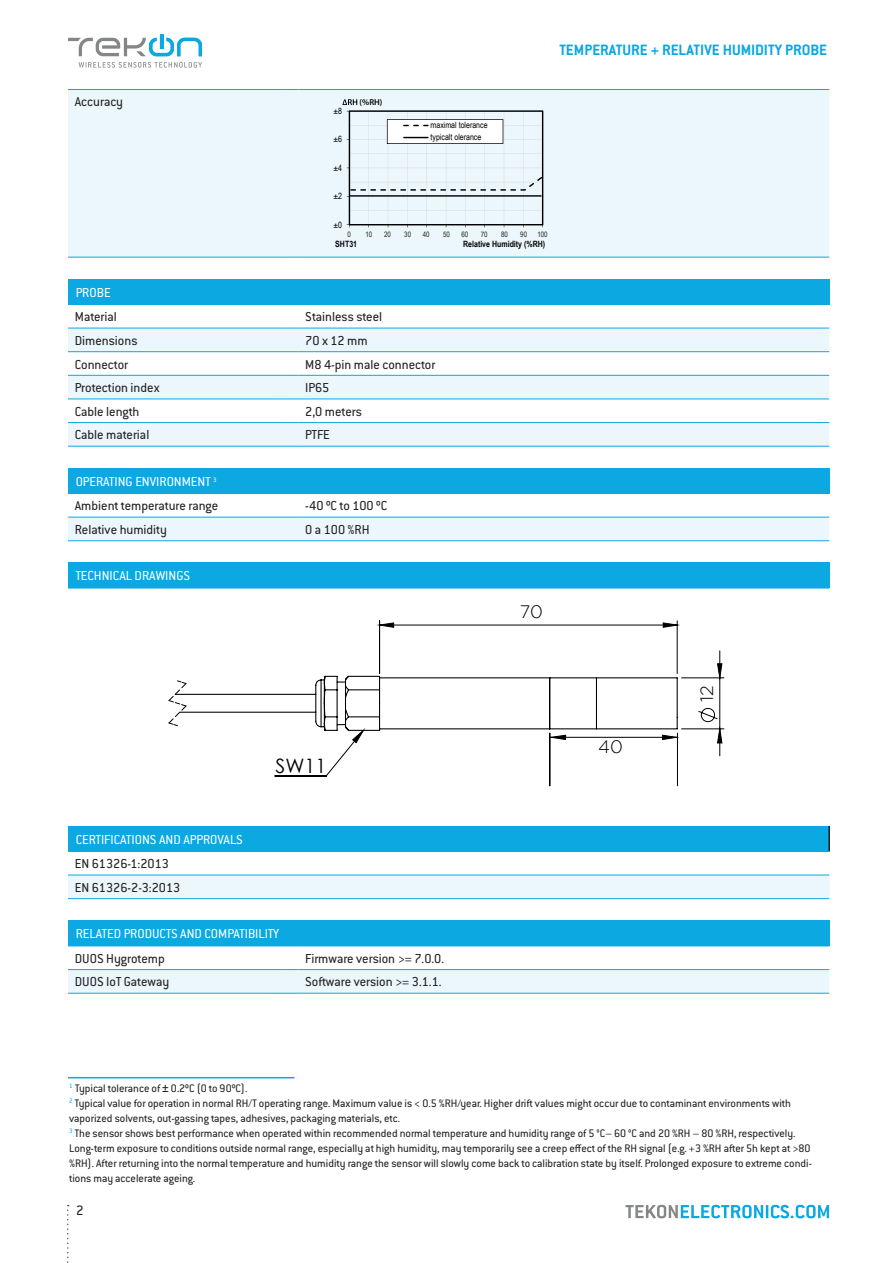
<style>
.page{position:relative;width:893px;height:1263px;background:#fff}
.page>*{position:absolute;margin:0;border:0;box-sizing:border-box;transform-origin:0 0}
.t1{font:19.8px "Century Gothic";color:#000}
.t2{font:300 18px "Gotham";color:#000001}
.t3{font:700 16.5px "Conduit ITC Pro";color:#0ba8e1}
.t4{font:15px "Conduit ITC Pro";color:#231f20}
.t5{font:14.25px "Conduit ITC Pro";color:#231f20}
.t6{font:14.25px "Conduit ITC Pro";color:#fff}
.t7{font:12px/15px "Conduit ITC Pro";color:#231f20}
.t8{font:8.7px/12px "Arial Narrow";color:#000}
.t9{font:700 8.7px "Arial Narrow";color:#000}
.t10{font:600 8.55px "Myriad Pro";color:#000}
.t11{font:7.5px "Arial Narrow";color:#231f20}
.s1{font-family:"Arial"}
</style>
<div class="page">
<svg style="left:625px;top:1205px;width:204px;height:13px"></svg>
<svg style="left:67px;top:1205px;width:2px;height:58px"></svg>
<svg style="left:68px;top:34px;width:134px;height:22px"></svg>
<svg style="left:79px;top:62px;width:123px;height:6px"></svg>
<div style="left:68px;top:90px;width:761px;height:167px;background:#ebf7fc"></div>
<hr style="left:68px;top:89px;width:215px;height:1px;background:#0ba8e1">
<hr style="left:68px;top:257px;width:215px;height:1px;background:#0ba8e1">
<svg style="left:283px;top:89px;width:15px;height:1px"></svg>
<svg style="left:283px;top:257px;width:15px;height:1px"></svg>
<hr style="left:298px;top:89px;width:531px;height:1px;background:#0ba8e1">
<hr style="left:298px;top:257px;width:531px;height:1px;background:#0ba8e1">
<div style="left:68px;top:279px;width:761px;height:25px;background:#0ba8e1"></div>
<svg style="left:68px;top:329px;width:761px;height:70px;fill:#ebf7fc"></svg>
<hr style="left:68px;top:304px;width:215px;height:1px;background:#0ba8e1">
<hr style="left:68px;top:375px;width:215px;height:1px;background:#0ba8e1">
<hr style="left:68px;top:399px;width:215px;height:1px;background:#0ba8e1">
<svg style="left:283px;top:304px;width:15px;height:1px"></svg>
<svg style="left:283px;top:375px;width:15px;height:1px"></svg>
<svg style="left:283px;top:399px;width:15px;height:1px"></svg>
<svg style="left:68px;top:422px;width:761px;height:25px;background:#e4f3fa"></svg>
<hr style="left:298px;top:304px;width:531px;height:1px;background:#0ba8e1">
<hr style="left:298px;top:375px;width:531px;height:1px;background:#0ba8e1">
<hr style="left:298px;top:399px;width:531px;height:1px;background:#0ba8e1">
<hr style="left:298px;top:422px;width:531px;height:1px;background:#0ba8e1">
<hr style="left:298px;top:446px;width:531px;height:1px;background:#0ba8e1">
<hr style="left:68px;top:328px;width:215px;height:1px;background:#0ba8e1">
<hr style="left:68px;top:351px;width:215px;height:1px;background:#0ba8e1">
<svg style="left:283px;top:328px;width:15px;height:1px"></svg>
<svg style="left:283px;top:351px;width:15px;height:1px"></svg>
<hr style="left:298px;top:328px;width:531px;height:1px;background:#0ba8e1">
<hr style="left:298px;top:351px;width:531px;height:1px;background:#0ba8e1">
<div style="left:68px;top:468px;width:761px;height:25px;background:#0ba8e1"></div>
<hr style="left:68px;top:493px;width:215px;height:1px;background:#0ba8e1">
<svg style="left:283px;top:493px;width:15px;height:1px"></svg>
<hr style="left:298px;top:493px;width:531px;height:1px;background:#0ba8e1">
<div style="left:68px;top:517px;width:761px;height:24px;background:#ebf7fc"></div>
<hr style="left:298px;top:517px;width:531px;height:1px;background:#0ba8e1">
<div style="left:68px;top:562px;width:761px;height:26px;background:#0ba8e1"></div>
<hr style="left:68px;top:588px;width:761px;height:1px;background:#0ba8e1">
<div style="left:68px;top:826px;width:761px;height:25px;background:#0ba8e1"></div>
<div style="left:68px;top:875px;width:761px;height:24px;background:#ebf7fc"></div>
<hr style="left:828px;top:826px;width:2px;height:25px;background:#231f20">
<hr style="left:68px;top:851px;width:762px;height:1px;background:#0ba8e1">
<hr style="left:68px;top:898px;width:761px;height:1px;background:#0ba8e1">
<hr style="left:68px;top:875px;width:761px;height:1px;background:#0ba8e1">
<div style="left:68px;top:920px;width:761px;height:26px;background:#0ba8e1"></div>
<hr style="left:68px;top:946px;width:215px;height:1px;background:#0ba8e1">
<svg style="left:283px;top:946px;width:15px;height:1px"></svg>
<hr style="left:298px;top:946px;width:531px;height:1px;background:#0ba8e1">
<svg style="left:68px;top:969px;width:761px;height:25px;background:#def2fa"></svg>
<hr style="left:298px;top:969px;width:531px;height:1px;background:#0ba8e1">
<svg style="left:274px;top:620px;width:451px;height:157px"></svg>
<svg style="left:380px;top:623px;width:297px;height:4px"></svg>
<svg style="left:697px;top:664px;width:25px;height:79px"></svg>
<hr style="left:549px;top:733px;width:1px;height:53px;background:#000">
<hr style="left:677px;top:733px;width:1px;height:53px;background:#000">
<svg style="left:168px;top:675px;width:510px;height:68px"></svg>
<svg style="left:330px;top:95px;width:224px;height:159px;background:#e3eef2"></svg>
<hr style="left:68px;top:1077px;width:226px;height:1px;background:#0ba8e1">
<h3 class="t3" style="left:559px;top:40px;width:269px">TEMPERATURE + RELATIVE HUMIDITY PROBE</h3>
<p class="t5" style="left:75px;top:94px;width:50px">Accuracy</p>
<p class="t8" style="left:333px;top:105px;width:10px">±8</p>
<p class="t8" style="left:333px;top:133px;width:10px">±6</p>
<p class="t8" style="left:333px;top:161px;width:10px">±4</p>
<p class="t8" style="left:333px;top:190px;width:10px">±2</p>
<p class="t8" style="left:333px;top:218px;width:10px">±0</p>
<p class="t10" style="left:360px;top:97px;width:24px">(%RH)</p>
<p class="t8" style="left:431px;top:119px;width:59px">maximal tolerance typicalt olerance</p>
<p class="t11" style="left:348px;top:228px;width:5px">0</p>
<p class="t11" style="left:365px;top:228px;width:8px">10</p>
<p class="t11" style="left:384px;top:228px;width:8px">20</p>
<p class="t11" style="left:404px;top:228px;width:8px">30</p>
<p class="t11" style="left:423px;top:228px;width:8px">40</p>
<p class="t11" style="left:443px;top:228px;width:8px">50</p>
<p class="t11" style="left:461px;top:228px;width:8px">60</p>
<p class="t11" style="left:481px;top:228px;width:8px">70</p>
<p class="t11" style="left:501px;top:228px;width:8px">80</p>
<p class="t11" style="left:520px;top:228px;width:8px">90</p>
<p class="t11" style="left:537px;top:228px;width:12px">100</p>
<p class="t9" style="left:335px;top:238px;width:23px">SHT31</p>
<p class="t9" style="left:463px;top:237px;width:83px">Relative Humidity (%RH)</p>
<p class="t6" style="left:76px;top:284px;width:36px">PROBE</p>
<p class="t5" style="left:75px;top:309px;width:44px">Material</p>
<p class="t5" style="left:305px;top:309px;width:79px">Stainless steel</p>
<p class="t5" style="left:75px;top:333px;width:64px">Dimensions</p>
<p class="t5" style="left:305px;top:333px;width:64px">70 x 12 mm</p>
<p class="t5" style="left:75px;top:356px;width:55px">Connector</p>
<p class="t5" style="left:305px;top:356px;width:132px">M8 4-pin male connector</p>
<p class="t5" style="left:75px;top:380px;width:86px">Protection index</p>
<p class="t5" style="left:305px;top:380px;width:26px">IP65</p>
<p class="t5" style="left:75px;top:403px;width:66px">Cable length</p>
<p class="t5" style="left:305px;top:403px;width:58px">2,0 meters</p>
<p class="t5" style="left:75px;top:427px;width:76px">Cable material</p>
<p class="t5" style="left:305px;top:427px;width:26px">PTFE</p>
<p class="t6" style="left:76px;top:473px;width:142px">OPERATING ENVIRONMENT <sup>3</sup></p>
<p class="t5" style="left:75px;top:498px;width:145px">Ambient temperature range</p>
<p class="t5" style="left:305px;top:498px;width:84px">-40 ºC to 100 ºC</p>
<p class="t5" style="left:75px;top:522px;width:94px">Relative humidity</p>
<p class="t5" style="left:305px;top:522px;width:66px">0 a 100 %RH</p>
<p class="t6" style="left:76px;top:568px;width:116px">TECHNICAL DRAWINGS</p>
<p class="t2" style="left:520px;top:602px;width:24px">70</p>
<h1 class="t1" style="left:275px;top:752px;width:52px">SW11</h1>
<p class="t6" style="left:76px;top:831px;width:169px">CERTIFICATIONS AND APPROVALS</p>
<p class="t5" style="left:75px;top:856px;width:96px">EN 61326-1:2013</p>
<p class="t5" style="left:75px;top:879px;width:107px">EN 61326-2-3:2013</p>
<p class="t6" style="left:76px;top:926px;width:205px">RELATED PRODUCTS AND COMPATIBILITY</p>
<p class="t5" style="left:75px;top:950px;width:91px">DUOS Hygrotemp</p>
<p class="t5" style="left:305px;top:950px;width:140px">Firmware version &gt;= 7.0.0.</p>
<p class="t5" style="left:75px;top:974px;width:96px">DUOS IoT Gateway</p>
<p class="t5" style="left:305px;top:974px;width:138px">Software version &gt;= 3.1.1.</p>
<p class="t2" style="left:598px;top:737px;width:26px">40</p>
<p class="t2" style="left:697px;top:702px;width:18px;rotate:-90deg">12</p>
<p class="t7" style="left:69px;top:1080px;width:180px"><sup>1</sup> Typical tolerance of <span class="s1">±</span> 0.2ºC (0 to 90ºC).</p>
<p class="t7" style="left:69px;top:1095px;width:723px"><sup>2</sup> Typical value for operation in normal RH/T operating range. Maximum value is &lt; 0.5 %RH/year. Higher drift values might occur due to contaminant environments with</p>
<p class="t7" style="left:69px;top:1110px;width:728px">vaporized solvents, out-gassing tapes, adhesives, packaging materials, etc.<br><sup>3</sup> The sensor shows best performance when operated within recommended normal temperature and humidity range of 5 °C– 60 °C and 20 %RH – 80 %RH, respectively.</p>
<p class="t7" style="left:69px;top:1140px;width:744px;text-align:justify">Long-term exposure to conditions outside normal range, especially at high humidity, may temporarily see a creep effect of the RH signal (e.g. +3 %RH after 5h kept at &gt;80 %RH). After returning into the normal temperature and humidity range the sensor will slowly come back to calibration state by itself. Prolonged exposure to extreme condi&shy;tions may accelerate ageing.</p>
<p class="t4" style="left:76px;top:1202px;width:9px">2</p>
</div>
